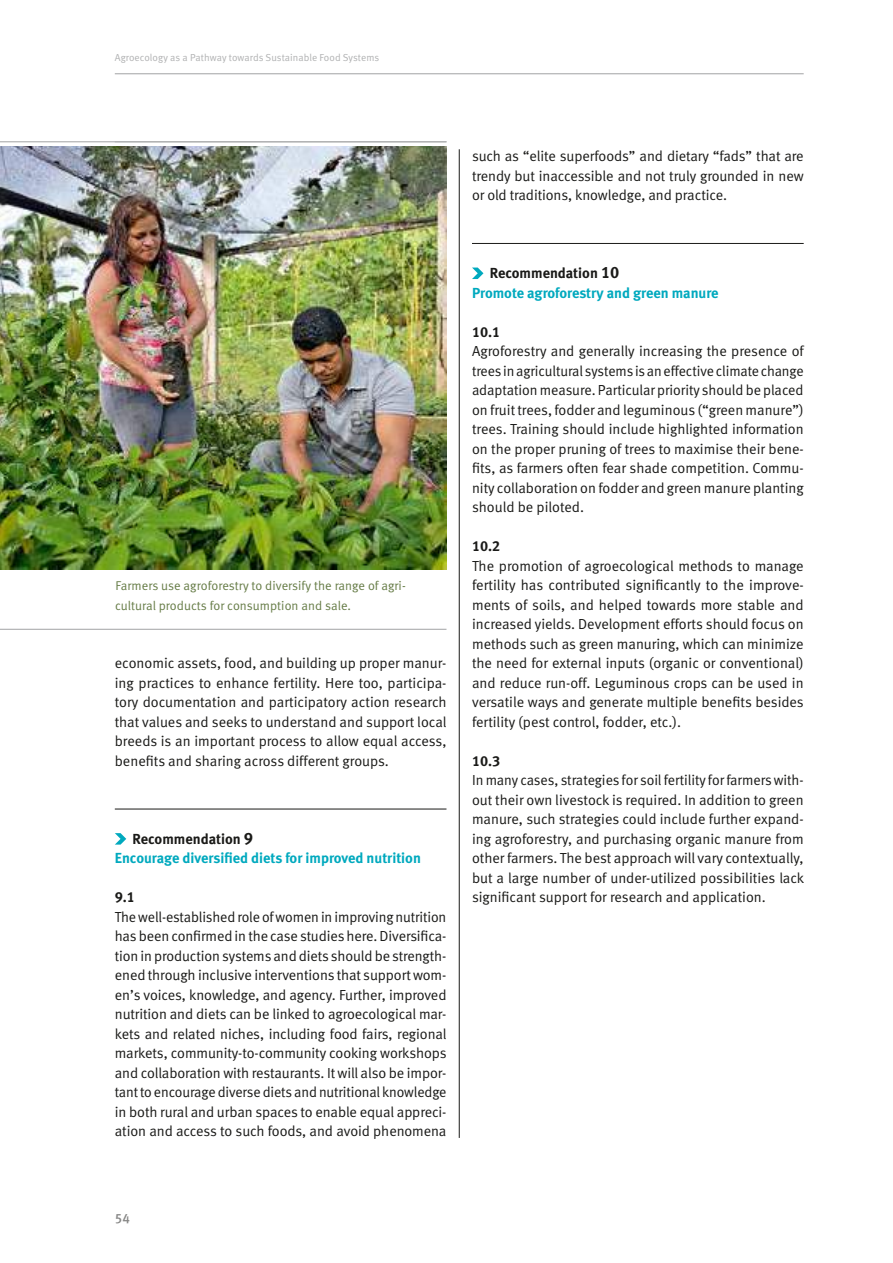
<style>
.page{position:relative;width:893px;height:1263px;background:#fff}
.page>*{position:absolute;margin:0;border:0;box-sizing:border-box;transform-origin:0 0}
.t1{font:14.55px/19.5px "Meta Normal LF";letter-spacing:-.005em;color:#1a1a18;text-align:justify}
.t2{font:14.55px/19.5px "Meta Bold LF";color:#00a9be}
.t3{font:14.55px "Meta Bold LF";color:#1a1a18}
.t4{font:13.5px "Meta Medium LF";color:#878786}
.t5{font:12.75px/19.5px "Meta Normal LF";letter-spacing:.005em;color:#667c47}
.t6{font:10.2px "Meta Normal LF";letter-spacing:.005em;color:#b1b2b3}
.s1{color:#1a1a18}
.s2{font-size:16.5px;color:#1a1a18}
</style>
<div class="page">
<hr style="left:115px;top:73px;width:689px;height:1px;background:#b1b2b3">
<hr style="left:459px;top:149px;width:1px;height:989px;background:#1a1a18">
<hr style="left:472px;top:243px;width:332px;height:1px;background:#1a1a18">
<svg style="left:472px;top:268px;width:11px;height:11px"></svg>
<hr style="left:115px;top:809px;width:331px;height:1px;background:#1a1a18">
<svg style="left:115px;top:833px;width:11px;height:12px"></svg>
<img style="left:0;top:146px;width:446px;height:423px">
<hr style="left:0;top:629px;width:446px;height:1px;background:#b1b2b3">
<hr style="left:0;top:141px;width:446px;height:1px;background:#b1b2b3">
<p class="t6" style="left:115px;top:52px;width:266px">Agroecology as a Pathway towards Sustainable Food Systems</p>
<p class="t5" style="left:115px;top:576px;width:292px">Farmers use agroforestry to diversify the range of agri&shy;cultural products for consumption and sale.</p>
<p class="t1" style="left:115px;top:653px;width:333px">economic assets, food, and building up proper manur&shy;ing practices to enhance fertility. Here too, participa&shy;tory documentation and participatory action research that values and seeks to understand and support local breeds is an important process to allow equal access, benefits and sharing across different groups.</p>
<p class="t2" style="left:115px;top:829px;width:308px;text-indent:18px"><span class="s1">Recommendation</span> <span class="s2">9<br></span>Encourage diversified diets for improved nutrition</p>
<p class="t3" style="left:115px;top:889px;width:22px">9.1</p>
<p class="t1" style="left:115px;top:907px;width:333px">The well-established role of women in improving nutrition has been confirmed in the case studies here. Diversifica&shy;tion in production systems and diets should be strength&shy;ened through inclusive interventions that support wom&shy;en’s voices, knowledge, and agency. Further, improved nutrition and diets can be linked to agroecological mar&shy;kets and related niches, including food fairs, regional markets, community-to-community cooking workshops and collaboration with restaurants. It will also be impor&shy;tant to encourage diverse diets and nutritional knowledge in both rural and urban spaces to enable equal appreci&shy;ation and access to such foods, and avoid phenomena</p>
<p class="t1" style="left:472px;top:146px;width:333px">such as “elite superfoods” and dietary “fads” that are trendy but inaccessible and not truly grounded in new or old traditions, knowledge, and practice.</p>
<p class="t2" style="left:472px;top:263px;width:248px;text-indent:18px"><span class="s1">Recommendation</span> <span class="s2">10<br></span>Promote agroforestry and green manure</p>
<p class="t3" style="left:472px;top:323px;width:30px">10.1</p>
<p class="t1" style="left:472px;top:341px;width:333px">Agroforestry and generally increasing the presence of trees in agricultural systems is an effective climate change adaptation measure. Particular priority should be placed on fruit trees, fodder and leguminous (“green manure”) trees. Training should include highlighted information on the proper pruning of trees to maximise their bene&shy;fits, as farmers often fear shade competition. Commu&shy;nity collaboration on fodder and green manure planting should be piloted.</p>
<p class="t3" style="left:472px;top:538px;width:30px">10.2</p>
<p class="t1" style="left:472px;top:556px;width:333px">The promotion of agroecological methods to manage fertility has contributed significantly to the improve&shy;ments of soils, and helped towards more stable and increased yields. Development efforts should focus on methods such as green manuring, which can minimize the need for external inputs (organic or conventional) and reduce run-off. Leguminous crops can be used in versatile ways and generate multiple benefits besides fertility (pest control, fodder, etc.).</p>
<p class="t3" style="left:472px;top:752px;width:30px">10.3</p>
<p class="t1" style="left:472px;top:770px;width:334px">In many cases, strategies for soil fertility for farmers with&shy;out their own livestock is required. In addition to green manure, such strategies could include further expand&shy;ing agroforestry, and purchasing organic manure from other farmers. The best approach will vary contextually, but a large number of under-utilized possibilities lack significant support for research and application.</p>
<p class="t4" style="left:115px;top:1210px;width:17px">54</p>
</div>
